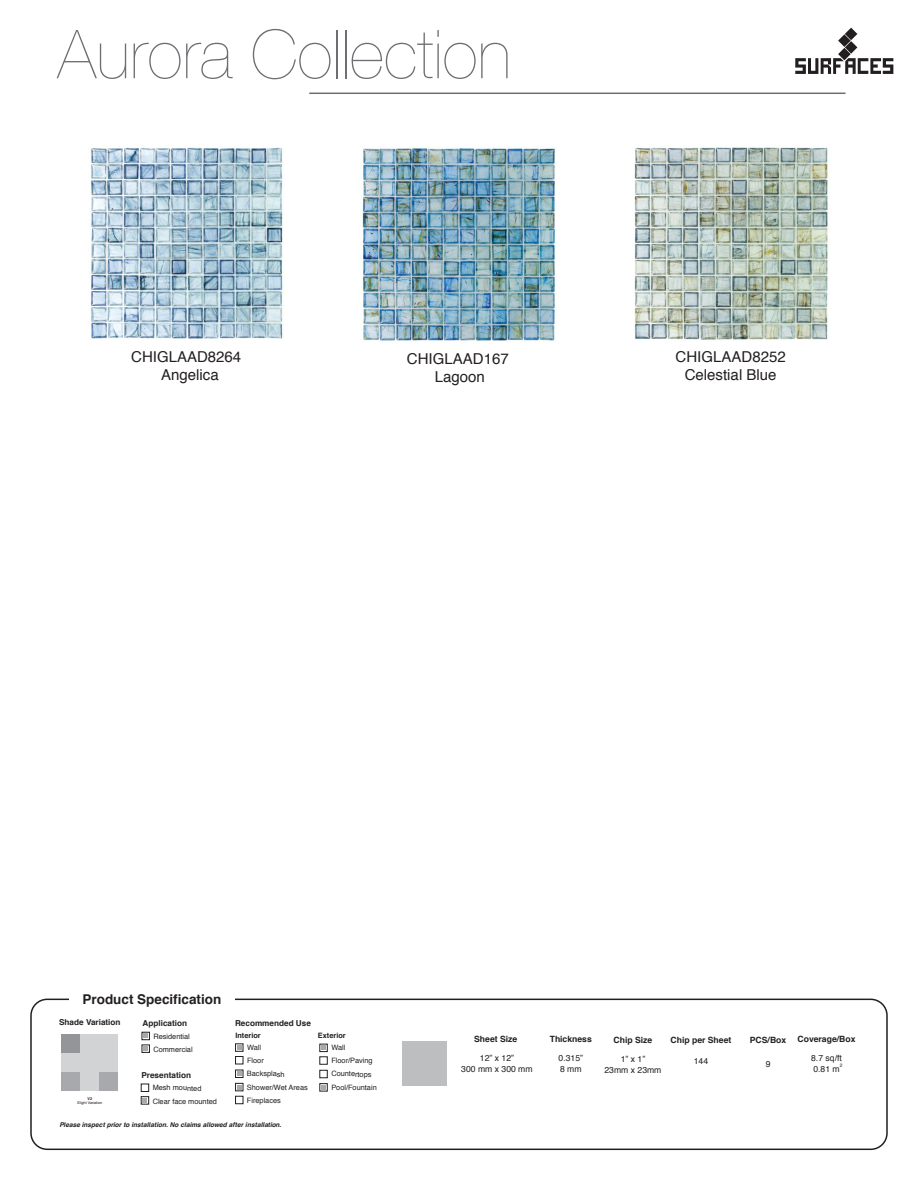
<style>
.page{position:relative;width:918px;height:1188px;background:#fff}
.page>*{position:absolute;margin:0;border:0;box-sizing:border-box;transform-origin:0 0}
.t1{font:200 67.5px "Helvetica Neue";color:#6d6e71}
.t2{font:15px/18px "Helvetica";color:#231f20;text-align:center}
.t3{font:700 13.5px "Helvetica";color:#231f20}
.t4{font:8.55px/10.4px "Helvetica";color:#231f20;text-align:center}
.t5{font:700 8.55px "Helvetica";color:#231f20}
.t6{font:700 8.25px "Helvetica";color:#231f20}
.t7{font:7.35px/13px "Helvetica";letter-spacing:-.005em;color:#231f20}
.t8{font:700 7.35px "Helvetica";color:#231f20}
.t9{font:italic 700 6.6px "Helvetica";letter-spacing:.005em;color:#231f20}
.t10{font:4.8px "Helvetica";color:#231f20}
.t11{font:3.75px "Helvetica";color:#231f20}
.t12{font:700 3.75px "Helvetica";color:#231f20}
</style>
<div class="page">
<img style="left:634px;top:147px;width:194px;height:193px">
<img style="left:90px;top:147px;width:193px;height:192px">
<img style="left:362px;top:148px;width:193px;height:193px">
<div style="left:402px;top:1041px;width:45px;height:45px;background:#bcbec0"></div>
<div style="left:235px;top:1044px;width:8px;height:8px;border:1px solid #231f20"></div>
<svg style="left:237px;top:1045px;width:5px;height:5px"></svg>
<div style="left:235px;top:1056px;width:8px;height:8px;border:1px solid #231f20"></div>
<div style="left:235px;top:1070px;width:8px;height:8px;border:1px solid #231f20"></div>
<svg style="left:237px;top:1071px;width:5px;height:5px"></svg>
<svg style="left:237px;top:1085px;width:4px;height:4px"></svg>
<div style="left:235px;top:1083px;width:8px;height:8px;border:1px solid #231f20"></div>
<div style="left:235px;top:1096px;width:8px;height:8px;border:1px solid #231f20"></div>
<div style="left:320px;top:1044px;width:7px;height:8px;border:1px solid #231f20"></div>
<svg style="left:321px;top:1045px;width:5px;height:5px"></svg>
<div style="left:320px;top:1070px;width:7px;height:8px;border:1px solid #231f20"></div>
<div style="left:320px;top:1083px;width:7px;height:8px;border:1px solid #231f20"></div>
<svg style="left:321px;top:1085px;width:5px;height:5px"></svg>
<div style="left:62px;top:1034px;width:18px;height:19px;background:#939598"></div>
<div style="left:81px;top:1034px;width:18px;height:19px;background:#d1d3d4"></div>
<div style="left:100px;top:1034px;width:18px;height:19px;background:#d1d3d4"></div>
<div style="left:62px;top:1053px;width:18px;height:19px;background:#d1d3d4"></div>
<div style="left:81px;top:1053px;width:18px;height:19px;background:#d1d3d4"></div>
<div style="left:100px;top:1053px;width:18px;height:19px;background:#d1d3d4"></div>
<div style="left:62px;top:1072px;width:18px;height:19px;background:#a7a9ac"></div>
<div style="left:81px;top:1072px;width:18px;height:19px;background:#d1d3d4"></div>
<div style="left:100px;top:1072px;width:18px;height:19px;background:#a7a9ac"></div>
<div style="left:142px;top:1032px;width:8px;height:8px;border:1px solid #231f20"></div>
<svg style="left:143px;top:1034px;width:5px;height:4px"></svg>
<div style="left:142px;top:1045px;width:8px;height:8px;border:1px solid #231f20"></div>
<svg style="left:143px;top:1046px;width:5px;height:5px"></svg>
<div style="left:141px;top:1084px;width:8px;height:8px;border:1px solid #231f20"></div>
<div style="left:141px;top:1096px;width:8px;height:8px;border:1px solid #231f20"></div>
<svg style="left:143px;top:1098px;width:4px;height:5px"></svg>
<div style="left:30px;top:999px;width:858px;height:151px;border:2px solid #231f20;border-radius:16px"></div>
<div style="left:70px;top:986px;width:165px;height:26px;background:#fff"></div>
<hr style="left:309px;top:93px;width:537px;height:1px;background:#6d6e71">
<svg style="left:795px;top:28px;width:98px;height:46px"></svg>
<h1 class="t1" style="left:57px;top:2px;width:455px">Aurora Collection</h1>
<h2 class="t2" style="left:131px;top:349px;width:112px">CHIGLAAD8264<br>Angelica</h2>
<h2 class="t2" style="left:407px;top:350px;width:103px">CHIGLAAD167<br>Lagoon</h2>
<h2 class="t2" style="left:676px;top:349px;width:112px">CHIGLAAD8252<br>Celestial Blue</h2>
<h3 class="t3" style="left:83px;top:989px;width:140px">Product Specification</h3>
<p class="t6" style="left:59px;top:1016px;width:63px">Shade Variation</p>
<p class="t12" style="left:88px;top:1095px;width:6px">V2</p>
<p class="t11" style="left:77px;top:1100px;width:27px">Slight Variation</p>
<p class="t6" style="left:143px;top:1016px;width:46px">Application</p>
<p class="t7" style="left:153px;top:1030px;width:41px">Residential<br>Commercial</p>
<p class="t7" style="left:153px;top:1082px;width:66px">Mesh mounted<br>Clear face mounted</p>
<p class="t6" style="left:141px;top:1069px;width:51px">Presentation</p>
<p class="t6" style="left:235px;top:1016px;width:77px">Recommended Use</p>
<p class="t8" style="left:235px;top:1029px;width:27px">Interior</p>
<p class="t8" style="left:318px;top:1029px;width:29px">Exterior</p>
<p class="t7" style="left:247px;top:1041px;width:62px">Wall<br>Floor<br>Backsplash<br>Shower/Wet Areas<br>Fireplaces</p>
<p class="t7" style="left:331px;top:1041px;width:47px">Wall<br>Floor/Paving<br>Countertops<br>Pool/Fountain</p>
<p class="t9" style="left:59px;top:1120px;width:223px">Please inspect prior to installation. No claims allowed after installation.</p>
<p class="t5" style="left:474px;top:1032px;width:45px">Sheet Size</p>
<p class="t5" style="left:750px;top:1033px;width:38px">PCS/Box</p>
<p class="t5" style="left:798px;top:1032px;width:59px">Coverage/Box</p>
<p class="t4" style="left:766px;top:1059px;width:6px">9</p>
<p class="t5" style="left:550px;top:1032px;width:44px">Thickness</p>
<p class="t4" style="left:559px;top:1054px;width:26px;text-align:left">0.315”<br>8 mm</p>
<p class="t5" style="left:614px;top:1033px;width:40px">Chip Size</p>
<p class="t4" style="left:605px;top:1054px;width:58px">1” x 1”<br>23mm x 23mm</p>
<p class="t5" style="left:671px;top:1033px;width:62px">Chip per Sheet</p>
<p class="t4" style="left:694px;top:1056px;width:16px">144</p>
<p class="t4" style="left:811px;top:1054px;width:32px;text-align:left">8.7 sq/ft<br>0.81 m</p>
<p class="t10" style="left:840px;top:1062px;width:4px">2</p>
<p class="t4" style="left:461px;top:1054px;width:73px">12” x 12”<br>300 mm x 300 mm</p>
</div>
